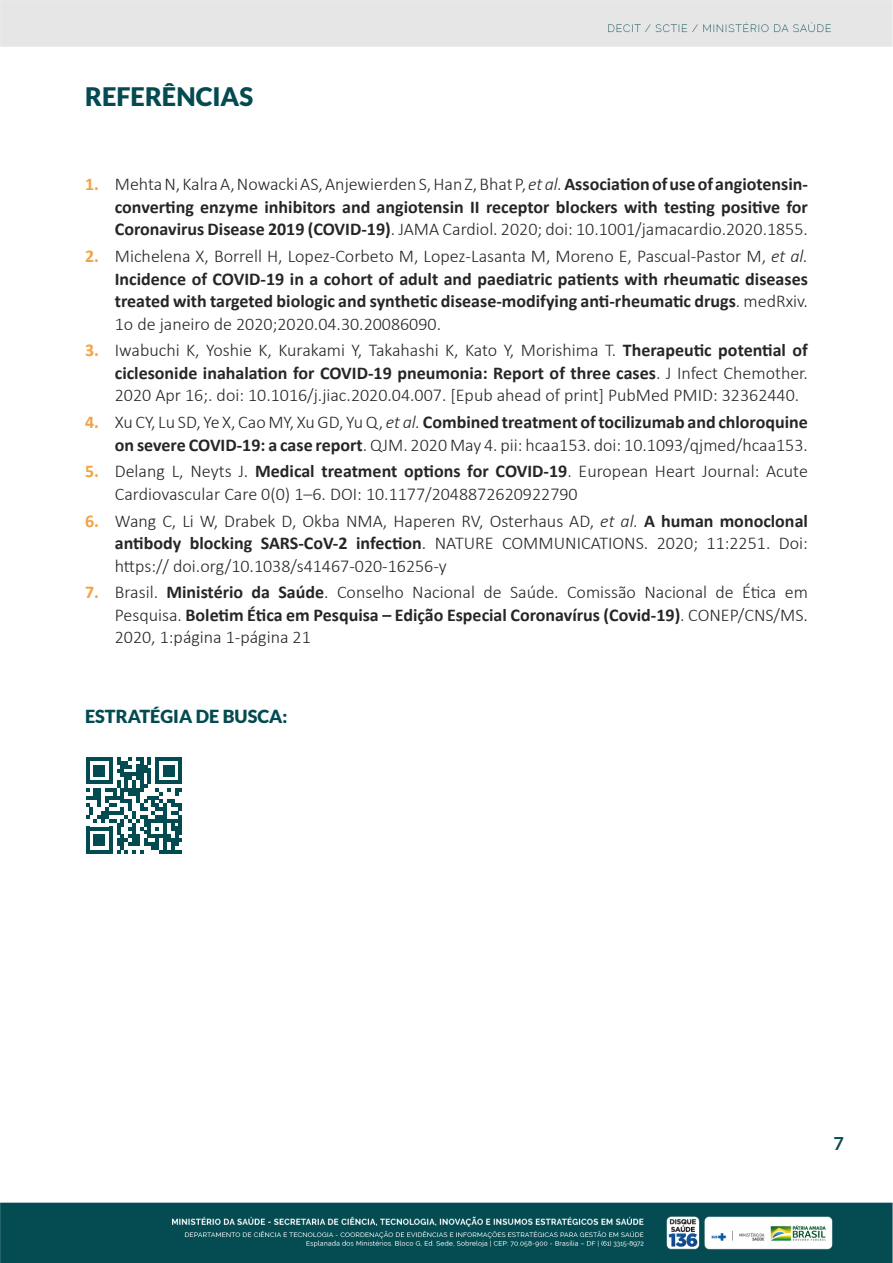
<style>
.page{position:relative;width:893px;height:1263px;background:#fff}
.page>*{position:absolute;margin:0;border:0;box-sizing:border-box;transform-origin:0 0}
.t1{font:900 25.5px "Lato";color:#034b51}
.t2{font:300 18px/22.5px "Calibri";color:#262626;text-align:justify}
.t3{font:700 18px/22.5px "Calibri";color:#262626;text-align:justify}
.t4{font:900 18px "Lato";color:#034b51}
.t5{font:700 18px "Lato";color:#034b51}
.s1{color:#f4a245}
.s2{font-weight:300}
.s3{font-weight:300;font-style:italic}
.s4{font-weight:700;color:#f4a245}
.s5{font-weight:700}
.s6{font-style:italic}
</style>
<div class="page">
<img style="left:0;top:0;width:893px;height:1263px">
<svg style="left:86px;top:757px;width:96px;height:97px"></svg>
<h1 class="t1" style="left:85px;top:81px;width:170px">REFERÊNCIAS</h1>
<p class="t3" style="left:115px;top:173px;width:695px;text-indent:-30px"><span class="s1">1.</span> <span class="s2">Mehta N, Kalra A, Nowacki AS, Anjewierden S, Han Z, Bhat P,</span> <span class="s3">et al.</span> Association of use of angiotensin&shy;converting enzyme inhibitors and angiotensin II receptor blockers with testing positive for Coronavirus Disease 2019 (COVID-19)<span class="s2">. JAMA Cardiol. 2020; doi: 10.1001/jamacardio.2020.1855.</span></p>
<p class="t3" style="left:115px;top:245px;width:695px;text-indent:-30px"><span class="s1">2.</span> <span class="s2">Michelena X, Borrell H, Lopez-Corbeto M, Lopez-Lasanta M, Moreno E, Pascual-Pastor M,</span> <span class="s3">et al.<br></span>Incidence of COVID-19 in a cohort of adult and paediatric patients with rheumatic diseases treated with targeted biologic and synthetic disease-modifying anti-rheumatic drugs<span class="s2">. medRxiv.<br>1o de janeiro de 2020;2020.04.30.20086090.</span></p>
<p class="t2" style="left:115px;top:339px;width:695px;text-indent:-30px"><span class="s4">3.</span> Iwabuchi K, Yoshie K, Kurakami Y, Takahashi K, Kato Y, Morishima T. <span class="s5">Therapeutic potential of ciclesonide inahalation for COVID-19 pneumonia: Report of three cases</span>. J Infect Chemother.<br>2020 Apr 16;. doi: 10.1016/j.jiac.2020.04.007. [Epub ahead of print] PubMed PMID: 32362440.</p>
<p class="t2" style="left:85px;top:411px;width:724px;text-align:right"><span class="s4">4.</span> Xu CY, Lu SD, Ye X, Cao MY, Xu GD, Yu Q, <span class="s6">et al.</span> <span class="s5">Combined treatment of tocilizumab and chloroquine on severe COVID-19: a case report</span>. QJM. 2020 May 4. pii: hcaa153. doi: 10.1093/qjmed/hcaa153.</p>
<p class="t2" style="left:115px;top:460px;width:695px;text-indent:-30px"><span class="s4">5.</span> Delang L, Neyts J. <span class="s5">Medical treatment options for COVID-19</span>. European Heart Journal: Acute<br>Cardiovascular Care 0(0) 1–6. DOI: 10.1177/2048872620922790</p>
<p class="t2" style="left:115px;top:509px;width:695px;text-indent:-30px"><span class="s4">6.</span> Wang C, Li W, Drabek D, Okba NMA, Haperen RV, Osterhaus AD, <span class="s6">et al.</span> <span class="s5">A human monoclonal antibody blocking SARS-CoV-2 infection</span>. NATURE COMMUNICATIONS. 2020; 11:2251. Doi: https:// doi.org/10.1038/s41467-020-16256-y</p>
<p class="t2" style="left:115px;top:581px;width:695px;text-indent:-30px"><span class="s4">7.</span> Brasil. <span class="s5">Ministério da Saúde</span>. Conselho Nacional de Saúde. Comissão Nacional de Ética em Pesquisa. <span class="s5">Boletim Ética em Pesquisa – Edição Especial Coronavírus (Covid-19)</span>. CONEP/CNS/MS.<br>2020, 1:página 1-página 21</p>
<p class="t4" style="left:85px;top:706px;width:204px">ESTRATÉGIA DE BUSCA:</p>
<p class="t5" style="left:833px;top:1133px;width:12px">7</p>
</div>
